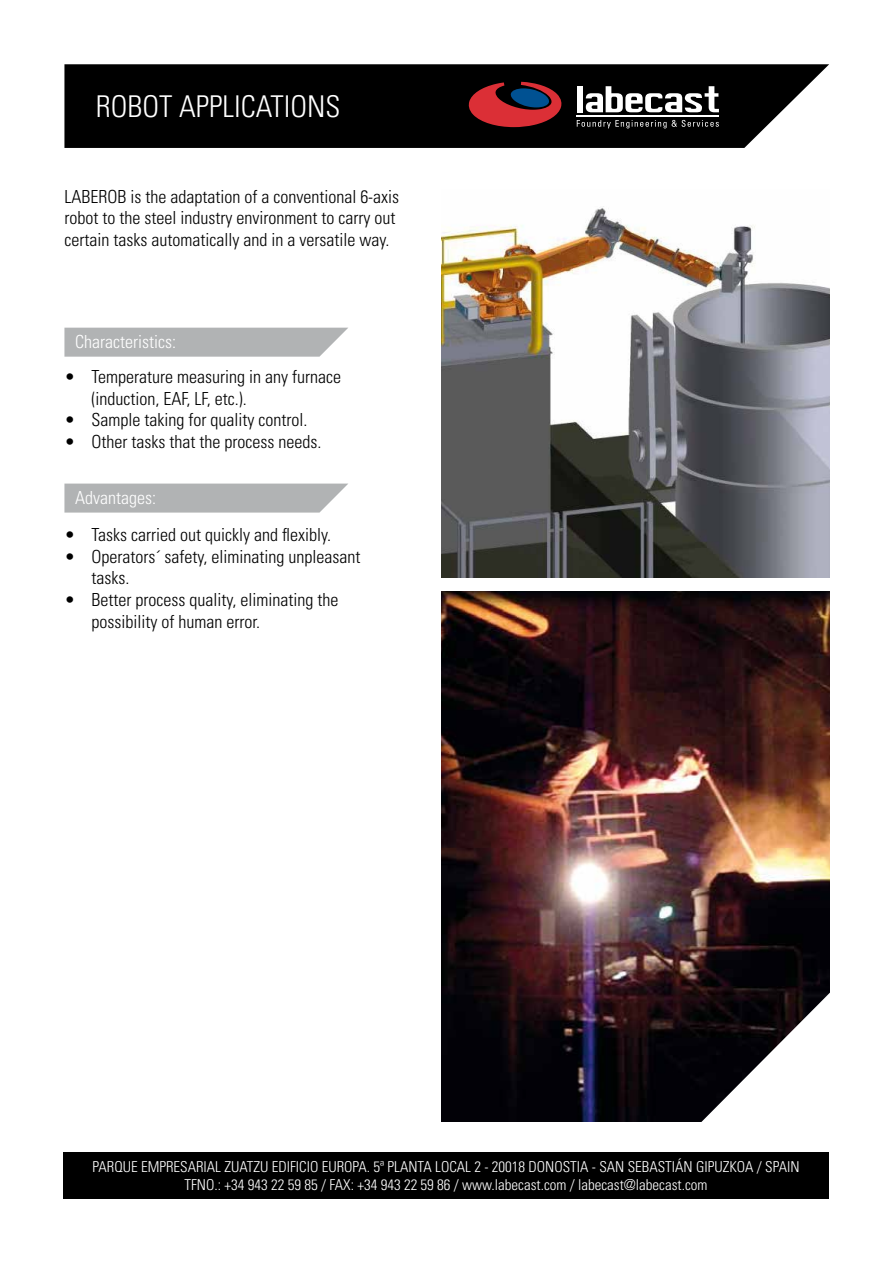
<style>
.page{position:relative;width:893px;height:1263px;background:#fff}
.page>*{position:absolute;margin:0;border:0;box-sizing:border-box;transform-origin:0 0}
.t1{font:300 condensed 30px "Univers LT Std";color:#fff}
.t2{font:300 condensed 18px/21.6px "Univers LT Std";color:#000}
.t3{font:300 condensed 18px "Univers LT Std";color:#fff}
.t4{font:300 condensed 15px/18px "Univers LT Std";color:#fff;text-align:center}
</style>
<div class="page">
<svg style="left:64px;top:64px;width:765px;height:84px;background:#121212"></svg>
<svg style="left:468px;top:82px;width:94px;height:45px;background:#73232e"></svg>
<div style="left:577px;top:86px;width:5px;height:26px;background:#fff"></div>
<svg style="left:586px;top:86px;width:133px;height:26px"></svg>
<svg style="left:577px;top:120px;width:142px;height:8px"></svg>
<hr style="left:577px;top:116px;width:142px;height:1px;background:#fff">
<img style="left:441px;top:206px;width:388px;height:371px">
<img style="left:441px;top:591px;width:388px;height:530px">
<img style="left:561px;top:929px;width:269px;height:193px">
<div style="left:64px;top:1152px;width:765px;height:47px;background:#000"></div>
<svg style="left:64px;top:328px;width:284px;height:29px;background:#b5b7b8"></svg>
<svg style="left:64px;top:484px;width:284px;height:29px;background:#b6b7b8"></svg>
<h1 class="t1" style="left:96px;top:88px;width:246px">ROBOT APPLICATIONS</h1>
<p class="t2" style="left:64px;top:186px;width:336px">LABEROB is the adaptation of a conventional 6-axis robot to the steel industry environment to carry out certain tasks automatically and in a versatile way.</p>
<p class="t3" style="left:75px;top:331px;width:102px">Characteristics:</p>
<p class="t2" style="left:91px;top:366px;width:251px;text-indent:-27px">• Temperature measuring in any furnace (induction, EAF, LF, etc.).</p>
<p class="t2" style="left:64px;top:409px;width:244px">• Sample taking for quality control.</p>
<p class="t2" style="left:64px;top:431px;width:258px">• Other tasks that the process needs.</p>
<p class="t3" style="left:75px;top:486px;width:82px">Advantages:</p>
<p class="t2" style="left:64px;top:524px;width:268px">• Tasks carried out quickly and flexibly.</p>
<p class="t2" style="left:91px;top:546px;width:270px;text-indent:-27px">• Operators´ safety, eliminating unpleasant tasks.</p>
<p class="t2" style="left:91px;top:589px;width:248px;text-indent:-27px">• Better process quality, eliminating the possibility of human error.</p>
<p class="t4" style="left:93px;top:1157px;width:708px">PARQUE EMPRESARIAL ZUATZU EDIFICIO EUROPA. 5ª PLANTA LOCAL 2 - 20018 DONOSTIA - SAN SEBASTIÁN GIPUZKOA / SPAIN<br>TFNO.: +34 943 22 59 85 / FAX: +34 943 22 59 86 / www.labecast.com / labecast@labecast.com</p>
</div>
